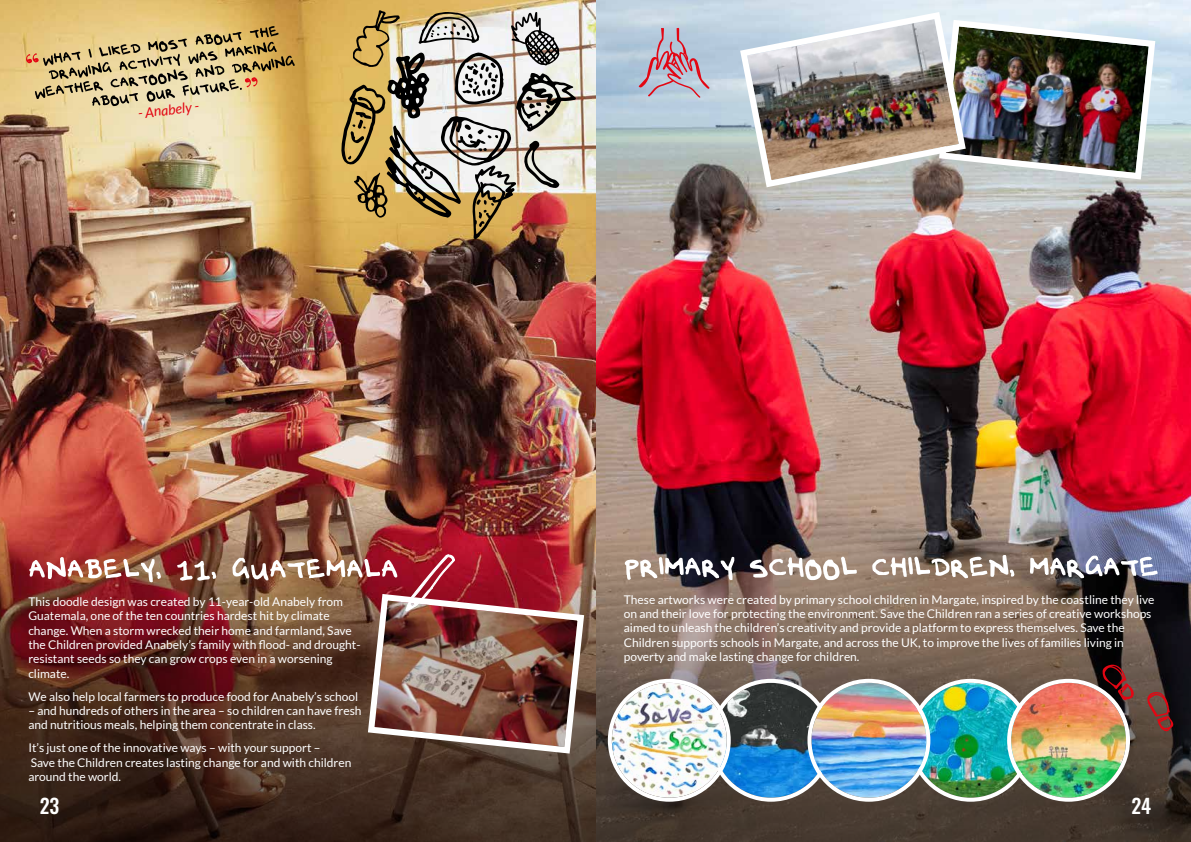
<style>
.page{position:relative;width:1191px;height:842px;background:#fff}
.page>*{position:absolute;margin:0;border:0;box-sizing:border-box;transform-origin:0 0}
.t1{font:500 20px "Oswald";color:#fff}
.t2{font:italic 14px "Lato";color:#e30613}
.t3{font:12px/14.4px "Lato";color:#fff}
</style>
<div class="page">
<img style="left:0;top:0;width:1191px;height:537px">
<svg style="left:0;top:537px;width:1191px;height:305px;background:#5d463d"></svg>
<img style="left:29px;top:554px;width:558px;height:203px">
<svg style="left:26px;top:26px;width:269px;height:80px;background:#c6af79"></svg>
<img style="left:341px;top:10px;width:235px;height:229px">
<svg style="left:625px;top:555px;width:532px;height:25px"></svg>
<img style="left:913px;top:683px;width:115px;height:115px;border-radius:57px">
<div style="left:909px;top:679px;width:123px;height:123px;border:4px solid #fff;border-radius:50%"></div>
<img style="left:713px;top:683px;width:114px;height:115px">
<div style="left:709px;top:679px;width:123px;height:123px;border:4px solid #fff;border-radius:50%"></div>
<img style="left:612px;top:683px;width:114px;height:115px;border-radius:57px">
<div style="left:608px;top:679px;width:122px;height:123px;border:4px solid #fff;border-radius:50%"></div>
<img style="left:1011px;top:683px;width:115px;height:115px;border-radius:57px">
<div style="left:1007px;top:679px;width:123px;height:123px;border:4px solid #fff;border-radius:50%"></div>
<img style="left:811px;top:683px;width:115px;height:115px;border-radius:57px">
<div style="left:807px;top:679px;width:123px;height:123px;border:4px solid #fff;border-radius:50%"></div>
<img style="left:969px;top:17px;width:189px;height:166px">
<img style="left:736px;top:8px;width:233px;height:183px">
<svg style="left:1102px;top:665px;width:71px;height:66px;background:#71483f"></svg>
<svg style="left:639px;top:28px;width:70px;height:70px;background:#baaabb"></svg>
<p class="t2" style="left:137px;top:106px;width:63px;rotate:-7deg">- Anabely -</p>
<p class="t3" style="left:28px;top:594px;width:334px">This doodle design was created by 11-year-old Anabely from Guatemala, one of the ten countries hardest hit by climate change. When a storm wrecked their home and farmland, Save the Children provided Anabely’s family with flood- and drought&shy;resistant seeds so they can grow crops even in a worsening climate.</p>
<p class="t3" style="left:28px;top:689px;width:331px">We also help local farmers to produce food for Anabely’s school</p>
<p class="t3" style="left:28px;top:703px;width:335px">– and hundreds of others in the area – so children can have fresh and nutritious meals, helping them concentrate in class.</p>
<p class="t3" style="left:28px;top:741px;width:324px">It’s just one of the innovative ways – with your support –<br>Save the Children creates lasting change for and with children around the world.</p>
<h1 class="t1" style="left:40px;top:788px;width:21px">23</h1>
<p class="t3" style="left:624px;top:592px;width:532px">These artworks were created by primary school children in Margate, inspired by the coastline they live on and their love for protecting the environment. Save the Children ran a series of creative workshops aimed to unleash the children’s creativity and provide a platform to express themselves. Save the Children supports schools in Margate, and across the UK, to improve the lives of families living in poverty and make lasting change for children.</p>
<h1 class="t1" style="left:1131px;top:788px;width:21px">24</h1>
</div>
